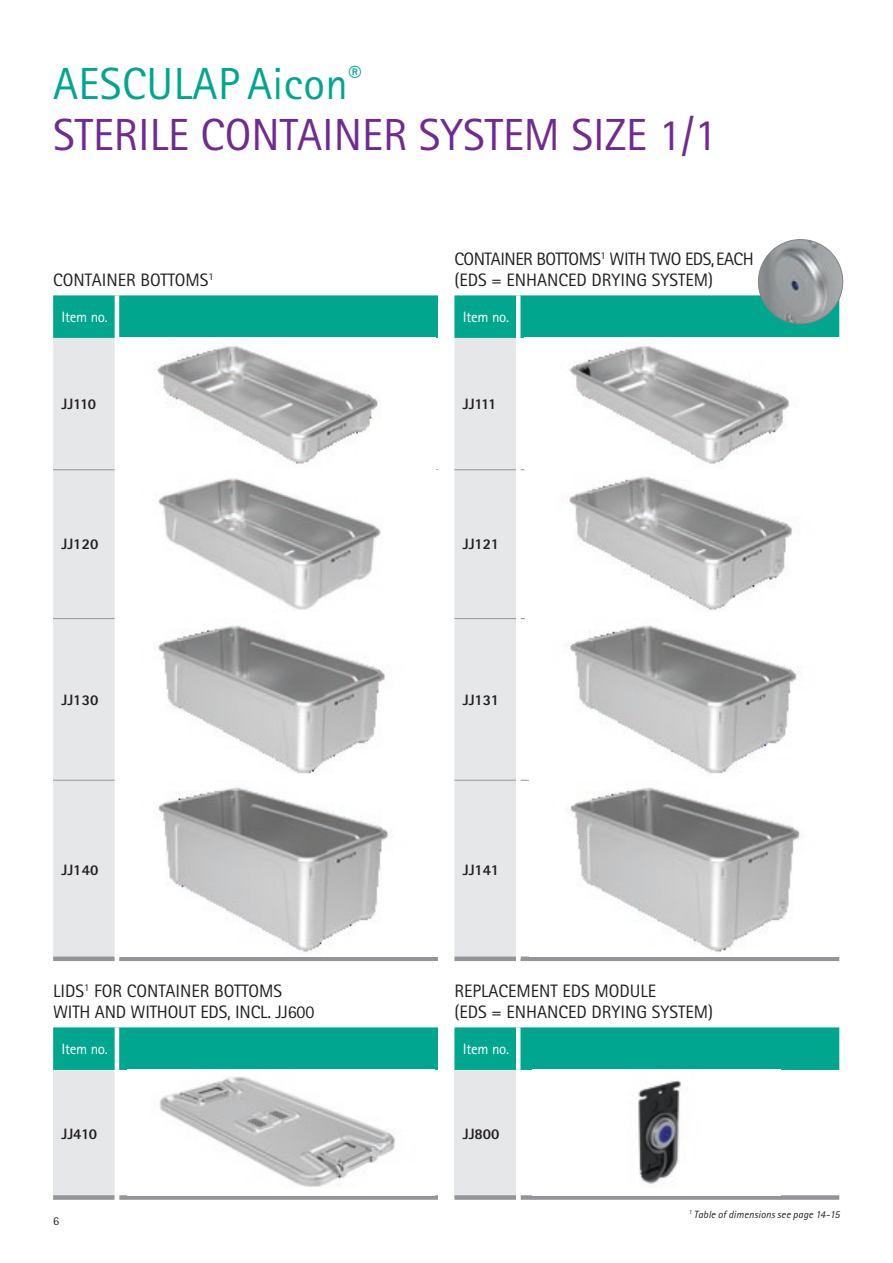
<style>
.page{position:relative;width:893px;height:1263px;background:#fff}
.page>*{position:absolute;margin:0;border:0;box-sizing:border-box;transform-origin:0 0}
.t1{font:45px/51px "Rotis Sans Serif Pro";color:#702b91}
.t2{font:18px/21px "Rotis Sans Serif Pro";color:#231f20}
.t3{font:18px/21px "Rotis Sans Serif Pro";letter-spacing:-.03em;color:#231f20}
.t4{font:800 15px "Rotis Sans Serif Pro";color:#231f20}
.t5{font:15px "Rotis Sans Serif Pro";letter-spacing:-.02em;color:#fff}
.t6{font:12px "Rotis Sans Serif Pro";color:#231f20}
.t7{font:italic 10.5px "Rotis Sans Serif Pro";letter-spacing:.01em;color:#231f20}
.s1{color:#00a78e}
</style>
<div class="page">
<svg style="left:53px;top:295px;width:385px;height:661px;background:#a3d4ce"></svg>
<hr style="left:115px;top:295px;width:4px;height:43px;background:#fff">
<div style="left:53px;top:956px;width:62px;height:5px;background:#939598"></div>
<div style="left:119px;top:956px;width:319px;height:5px;background:#939598"></div>
<hr style="left:53px;top:469px;width:62px;height:1px;background:#939598">
<hr style="left:53px;top:618px;width:62px;height:1px;background:#939598">
<hr style="left:53px;top:780px;width:62px;height:1px;background:#939598">
<hr style="left:115px;top:338px;width:4px;height:132px;background:#fff">
<hr style="left:115px;top:470px;width:4px;height:149px;background:#fff">
<hr style="left:115px;top:619px;width:4px;height:161px;background:#fff">
<hr style="left:115px;top:780px;width:4px;height:179px;background:#fff">
<img style="left:119px;top:338px;width:319px;height:618px">
<svg style="left:454px;top:295px;width:385px;height:661px;background:#afd9d4"></svg>
<hr style="left:516px;top:295px;width:4px;height:43px;background:#fff">
<div style="left:454px;top:956px;width:62px;height:5px;background:#939598"></div>
<div style="left:520px;top:956px;width:319px;height:5px;background:#939598"></div>
<hr style="left:454px;top:469px;width:62px;height:1px;background:#939598">
<hr style="left:454px;top:618px;width:62px;height:1px;background:#939598">
<hr style="left:454px;top:780px;width:62px;height:1px;background:#939598">
<hr style="left:520px;top:469px;width:319px;height:1px;background:#939598">
<hr style="left:520px;top:618px;width:319px;height:1px;background:#939598">
<hr style="left:520px;top:780px;width:319px;height:1px;background:#939598">
<hr style="left:516px;top:338px;width:4px;height:132px;background:#fff">
<hr style="left:516px;top:470px;width:4px;height:149px;background:#fff">
<hr style="left:516px;top:619px;width:4px;height:161px;background:#fff">
<hr style="left:516px;top:780px;width:4px;height:179px;background:#fff">
<img style="left:524px;top:338px;width:315px;height:280px">
<img style="left:528px;top:619px;width:311px;height:337px">
<img style="left:758px;top:240px;width:85px;height:84px;border-radius:42px">
<div style="left:53px;top:1027px;width:385px;height:43px;background:#00a78e"></div>
<div style="left:53px;top:1070px;width:64px;height:127px;background:#e6e7e9"></div>
<hr style="left:115px;top:1027px;width:4px;height:43px;background:#fff">
<div style="left:53px;top:1195px;width:62px;height:5px;background:#939598"></div>
<div style="left:119px;top:1195px;width:319px;height:5px;background:#939598"></div>
<hr style="left:115px;top:1070px;width:4px;height:127px;background:#fff">
<img style="left:159px;top:1076px;width:236px;height:111px">
<div style="left:454px;top:1027px;width:385px;height:43px;background:#00a78e"></div>
<div style="left:454px;top:1070px;width:64px;height:127px;background:#e6e7e9"></div>
<hr style="left:516px;top:1027px;width:4px;height:43px;background:#fff">
<div style="left:454px;top:1195px;width:62px;height:5px;background:#939598"></div>
<div style="left:520px;top:1195px;width:319px;height:5px;background:#939598"></div>
<hr style="left:516px;top:1070px;width:4px;height:127px;background:#fff">
<img style="left:633px;top:1080px;width:48px;height:104px">
<h1 class="t1" style="left:53px;top:59px;width:665px"><span class="s1">AESCULAP Aicon</span><sup>®<br></sup>STERILE CONTAINER SYSTEM SIZE 1/1</h1>
<p class="t2" style="left:53px;top:270px;width:162px">CONTAINER BOTTOMS<sup>1</sup></p>
<p class="t5" style="left:62px;top:308px;width:48px">Item no.</p>
<p class="t3" style="left:454px;top:249px;width:301px">CONTAINER BOTTOMS<sup>1</sup> WITH TWO EDS,EACH (EDS = ENHANCED DRYING SYSTEM)</p>
<p class="t5" style="left:463px;top:308px;width:48px">Item no.</p>
<p class="t4" style="left:62px;top:394px;width:36px">JJ110</p>
<p class="t4" style="left:463px;top:394px;width:35px">JJ111</p>
<p class="t4" style="left:62px;top:535px;width:38px">JJ120</p>
<p class="t4" style="left:463px;top:535px;width:38px">JJ121</p>
<p class="t4" style="left:62px;top:690px;width:38px">JJ130</p>
<p class="t4" style="left:463px;top:690px;width:38px">JJ131</p>
<p class="t4" style="left:62px;top:860px;width:38px">JJ140</p>
<p class="t4" style="left:463px;top:860px;width:38px">JJ141</p>
<p class="t2" style="left:53px;top:981px;width:263px">LIDS<sup>1</sup> FOR CONTAINER BOTTOMS<br>WITH AND WITHOUT EDS, INCL. JJ600</p>
<p class="t5" style="left:62px;top:1040px;width:48px">Item no.</p>
<p class="t2" style="left:454px;top:981px;width:260px">REPLACEMENT EDS MODULE<br>(EDS = ENHANCED DRYING SYSTEM)</p>
<p class="t5" style="left:463px;top:1040px;width:48px">Item no.</p>
<p class="t4" style="left:62px;top:1124px;width:37px">JJ410</p>
<p class="t4" style="left:463px;top:1124px;width:38px">JJ800</p>
<p class="t6" style="left:53px;top:1213px;width:7px">6</p>
<p class="t7" style="left:689px;top:1208px;width:153px"><sup>1</sup> Table of dimensions see page 14-15</p>
</div>
